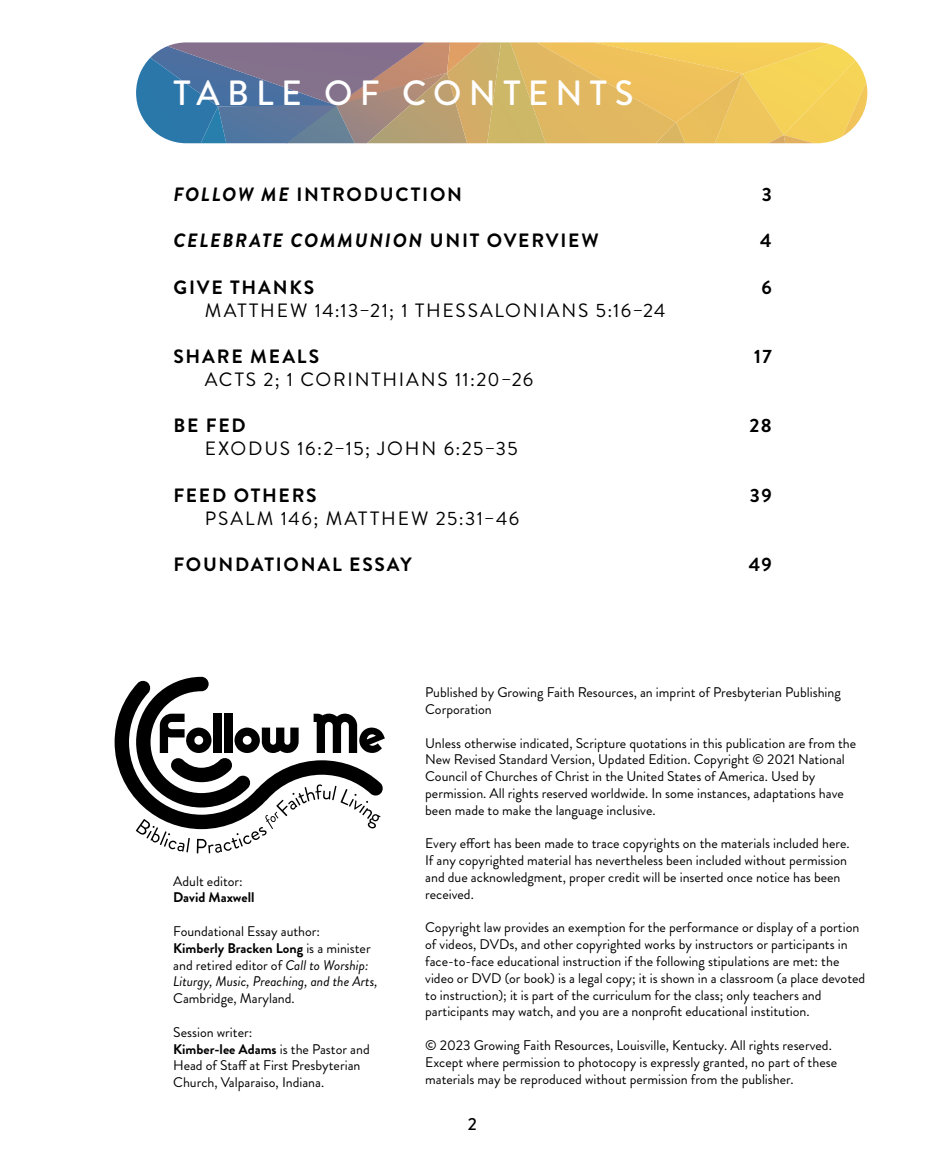
<style>
.page{position:relative;width:945px;height:1166px;background:#fff}
.page>*{position:absolute;margin:0;border:0;box-sizing:border-box;transform-origin:0 0}
.t1{font:500 35px "Brandon Grotesque";letter-spacing:.21em;color:#fff}
.t2{font:19.25px "Brandon Grotesque";letter-spacing:.09em;color:#000}
.t3{font:700 19.25px "Brandon Grotesque";letter-spacing:.095em;color:#000}
.t4{font:italic 700 19.25px "Brandon Grotesque";letter-spacing:.09em;color:#000}
.t5{font:500 17.5px "Brandon Grotesque";color:#000}
.t6{font:14px/16.8px "Brandon Grotesque";color:#000}
.t7{font:700 14px "Brandon Grotesque";color:#000}
.s1{font-style:italic}
.s2{font-style:normal}
.s3{font-weight:700}
</style>
<div class="page">
<svg style="left:136px;top:42px;width:731px;height:101px;background:#b8a678"></svg>
<svg style="left:115px;top:677px;width:270px;height:176px"></svg>
<h1 class="t1" style="left:173px;top:68px;width:462px">TABLE OF CONTENTS</h1>
<h2 class="t3" style="left:173px;top:181px;width:290px"><span class="s1">FOLLOW ME</span> INTRODUCTION</h2>
<h2 class="t3" style="left:762px;top:181px;width:12px">3</h2>
<h2 class="t4" style="left:173px;top:227px;width:427px">CELEBRATE COMMUNION <span class="s2">UNIT OVERVIEW</span></h2>
<h2 class="t3" style="left:760px;top:227px;width:13px">4</h2>
<h2 class="t3" style="left:173px;top:273px;width:142px">GIVE THANKS</h2>
<h2 class="t3" style="left:761px;top:273px;width:12px">6</h2>
<h2 class="t2" style="left:205px;top:297px;width:462px">MATTHEW 14:13–21; 1 THESSALONIANS 5:16–24</h2>
<h2 class="t3" style="left:173px;top:343px;width:147px">SHARE MEALS</h2>
<h2 class="t3" style="left:754px;top:343px;width:19px">17</h2>
<h2 class="t2" style="left:205px;top:366px;width:330px">ACTS 2; 1 CORINTHIANS 11:20–26</h2>
<h2 class="t3" style="left:173px;top:412px;width:74px">BE FED</h2>
<h2 class="t3" style="left:749px;top:412px;width:24px">28</h2>
<h2 class="t2" style="left:205px;top:435px;width:315px">EXODUS 16:2–15; JOHN 6:25–35</h2>
<h2 class="t3" style="left:173px;top:481px;width:145px">FEED OTHERS</h2>
<h2 class="t3" style="left:750px;top:481px;width:23px">39</h2>
<h2 class="t2" style="left:205px;top:505px;width:316px">PSALM 146; MATTHEW 25:31–46</h2>
<h2 class="t3" style="left:173px;top:551px;width:240px">FOUNDATIONAL ESSAY</h2>
<h2 class="t3" style="left:749px;top:551px;width:25px">49</h2>
<p class="t6" style="left:173px;top:872px;width:71px">Adult editor:</p>
<p class="t7" style="left:173px;top:887px;width:83px">David Maxwell</p>
<p class="t6" style="left:173px;top:923px;width:206px">Foundational Essay author:<br><span class="s3">Kimberly Bracken Long</span> is a minister and retired editor of <span class="s1">Call to Worship:<br>Liturgy, Music, Preaching, and the Arts,</span></p>
<p class="t6" style="left:173px;top:990px;width:123px">Cambridge, Maryland.</p>
<p class="t6" style="left:173px;top:1023px;width:198px">Session writer:<br><span class="s3">Kimber-lee Adams</span> is the Pastor and<br>Head of Staff at First Presbyterian<br>Church, Valparaiso, Indiana.</p>
<p class="t6" style="left:425px;top:684px;width:417px">Published by Growing Faith Resources, an imprint of Presbyterian Publishing<br>Corporation</p>
<p class="t6" style="left:425px;top:734px;width:433px">Unless otherwise indicated, Scripture quotations in this publication are from the New Revised Standard Version, Updated Edition. Copyright © 2021 National Council of Churches of Christ in the United States of America. Used by permission. All rights reserved worldwide. In some instances, adaptations have been made to make the language inclusive.</p>
<p class="t6" style="left:425px;top:835px;width:426px">Every effort has been made to trace copyrights on the materials included here.<br>If any copyrighted material has nevertheless been included without permission and due acknowledgment, proper credit will be inserted once notice has been received.</p>
<p class="t6" style="left:425px;top:919px;width:442px">Copyright law provides an exemption for the performance or display of a portion of videos, DVDs, and other copyrighted works by instructors or participants in face-to-face educational instruction if the following stipulations are met: the video or DVD (or book) is a legal copy; it is shown in a classroom (a place devoted to instruction); it is part of the curriculum for the class; only teachers and participants may watch, and you are a nonprofit educational institution.</p>
<p class="t6" style="left:425px;top:1037px;width:413px">© 2023 Growing Faith Resources, Louisville, Kentucky. All rights reserved.<br>Except where permission to photocopy is expressly granted, no part of these materials may be reproduced without permission from the publisher.</p>
<p class="t5" style="left:468px;top:1111px;width:11px">2</p>
</div>
